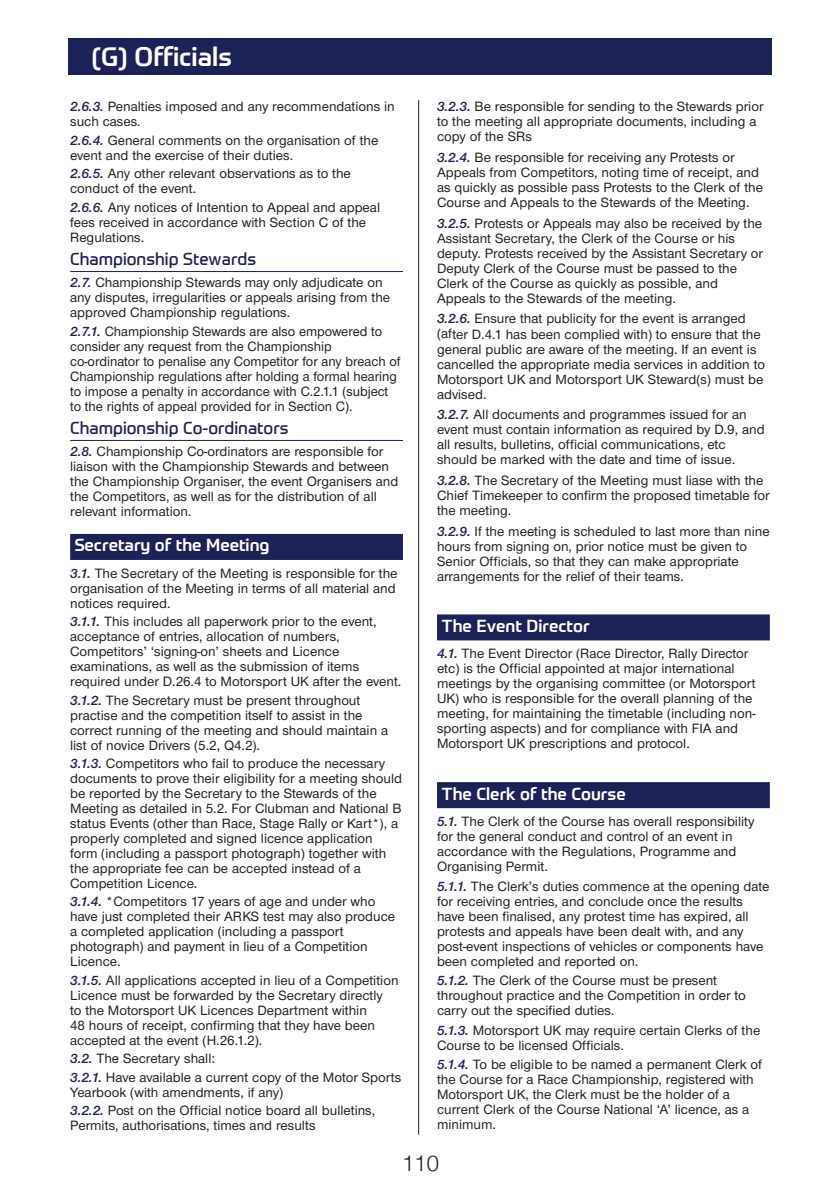
<style>
.page{position:relative;width:840px;height:1191px;background:#fff}
.page>*{position:absolute;margin:0;border:0;box-sizing:border-box;transform-origin:0 0}
.t1{font:500 26px "Prometo";color:#fff}
.t2{font:300 22px "Helvetica Neue";color:#231f20}
.t3{font:500 17px "Prometo";color:#fff}
.t4{font:17px "Prometo";color:#1d2256}
.t5{font:500 14px/15px "Nimbus Sans Novus T";color:#231f20}
.s1{font-weight:600;font-style:italic;color:#1d2256}
</style>
<div class="page">
<hr style="left:418px;top:100px;width:1px;height:1035px;background:#231f20">
<div style="left:68px;top:38px;width:703px;height:37px;background:#1d2256"></div>
<hr style="left:70px;top:271px;width:333px;height:1px;background:#1d2256">
<hr style="left:70px;top:440px;width:333px;height:1px;background:#1d2256">
<div style="left:70px;top:534px;width:333px;height:26px;background:#1d2256"></div>
<div style="left:437px;top:614px;width:332px;height:26px;background:#1d2256"></div>
<div style="left:437px;top:782px;width:332px;height:26px;background:#1d2256"></div>
<p class="t1" style="left:91px;top:39px;width:142px">(G) Officials</p>
<p class="t5" style="left:70px;top:99px;width:326px"><span class="s1">2.6.3.</span> Penalties imposed and any recommendations in such cases.</p>
<p class="t5" style="left:70px;top:132px;width:309px"><span class="s1">2.6.4.</span> General comments on the organisation of the event and the exercise of their duties.</p>
<p class="t5" style="left:70px;top:166px;width:282px"><span class="s1">2.6.5.</span> Any other relevant observations as to the conduct of the event.</p>
<p class="t5" style="left:70px;top:199px;width:311px"><span class="s1">2.6.6.</span> Any notices of Intention to Appeal and appeal fees received in accordance with Section C of the<br>Regulations.</p>
<p class="t4" style="left:70px;top:248px;width:187px">Championship Stewards</p>
<p class="t5" style="left:70px;top:275px;width:321px"><span class="s1">2.7.</span> Championship Stewards may only adjudicate on any disputes, irregularities or appeals arising from the approved Championship regulations.</p>
<p class="t5" style="left:70px;top:323px;width:332px"><span class="s1">2.7.1.</span> Championship Stewards are also empowered to consider any request from the Championship co-ordinator to penalise any Competitor for any breach of Championship regulations after holding a formal hearing to impose a penalty in accordance with C.2.1.1 (subject to the rights of appeal provided for in Section C).</p>
<p class="t4" style="left:70px;top:416px;width:220px">Championship Co-ordinators</p>
<p class="t5" style="left:70px;top:444px;width:329px"><span class="s1">2.8.</span> Championship Co-ordinators are responsible for liaison with the Championship Stewards and between the Championship Organiser, the event Organisers and the Competitors, as well as for the distribution of all relevant information.</p>
<p class="t3" style="left:75px;top:534px;width:196px">Secretary of the Meeting</p>
<p class="t5" style="left:70px;top:565px;width:329px"><span class="s1">3.1.</span> The Secretary of the Meeting is responsible for the organisation of the Meeting in terms of all material and notices required.</p>
<p class="t5" style="left:70px;top:614px;width:332px"><span class="s1">3.1.1.</span> This includes all paperwork prior to the event, acceptance of entries, allocation of numbers, Competitors’ ‘signing-on’ sheets and Licence examinations, as well as the submission of items required under D.26.4 to Motorsport UK after the event.</p>
<p class="t5" style="left:70px;top:692px;width:319px"><span class="s1">3.1.2.</span> The Secretary must be present throughout practise and the competition itself to assist in the correct running of the meeting and should maintain a list of novice Drivers (5.2, Q4.2).</p>
<p class="t5" style="left:70px;top:755px;width:333px"><span class="s1">3.1.3.</span> Competitors who fail to produce the necessary documents to prove their eligibility for a meeting should be reported by the Secretary to the Stewards of the Meeting as detailed in 5.2. For Clubman and National B status Events (other than Race, Stage Rally or Kart*), a properly completed and signed licence application form (including a passport photograph) together with the appropriate fee can be accepted instead of a Competition Licence.</p>
<p class="t5" style="left:70px;top:894px;width:326px"><span class="s1">3.1.4.</span> *Competitors 17 years of age and under who have just completed their ARKS test may also produce a completed application (including a passport photograph) and payment in lieu of a Competition Licence.</p>
<p class="t5" style="left:70px;top:972px;width:330px"><span class="s1">3.1.5.</span> All applications accepted in lieu of a Competition Licence must be forwarded by the Secretary directly<br>to the Motorsport UK Licences Department within<br>48 hours of receipt, confirming that they have been accepted at the event (H.26.1.2).</p>
<p class="t5" style="left:70px;top:1049px;width:332px;line-height:18.4px"><span class="s1">3.2.</span> The Secretary shall:<br><span class="s1">3.2.1.</span> Have available a current copy of the Motor Sports</p>
<p class="t5" style="left:70px;top:1082px;width:306px;line-height:18.4px">Yearbook (with amendments, if any)<br><span class="s1">3.2.2.</span> Post on the Official notice board all bulletins,</p>
<p class="t5" style="left:70px;top:1117px;width:247px">Permits, authorisations, times and results</p>
<p class="t5" style="left:437px;top:99px;width:328px"><span class="s1">3.2.3.</span> Be responsible for sending to the Stewards prior to the meeting all appropriate documents, including a copy of the SRs</p>
<p class="t5" style="left:437px;top:150px;width:327px"><span class="s1">3.2.4.</span> Be responsible for receiving any Protests or Appeals from Competitors, noting time of receipt, and as quickly as possible pass Protests to the Clerk of the Course and Appeals to the Stewards of the Meeting.</p>
<p class="t5" style="left:437px;top:215px;width:327px"><span class="s1">3.2.5.</span> Protests or Appeals may also be received by the Assistant Secretary, the Clerk of the Course or his deputy. Protests received by the Assistant Secretary or Deputy Clerk of the Course must be passed to the Clerk of the Course as quickly as possible, and Appeals to the Stewards of the meeting.</p>
<p class="t5" style="left:437px;top:311px;width:329px"><span class="s1">3.2.6.</span> Ensure that publicity for the event is arranged (after D.4.1 has been complied with) to ensure that the general public are aware of the meeting. If an event is cancelled the appropriate media services in addition to Motorsport UK and Motorsport UK Steward(s) must be advised.</p>
<p class="t5" style="left:437px;top:407px;width:329px"><span class="s1">3.2.7.</span> All documents and programmes issued for an event must contain information as required by D.9, and all results, bulletins, official communications, etc should be marked with the date and time of issue.</p>
<p class="t5" style="left:437px;top:472px;width:334px"><span class="s1">3.2.8.</span> The Secretary of the Meeting must liase with the<br>Chief Timekeeper to confirm the proposed timetable for the meeting.</p>
<p class="t5" style="left:437px;top:523px;width:334px"><span class="s1">3.2.9.</span> If the meeting is scheduled to last more than nine hours from signing on, prior notice must be given to Senior Officials, so that they can make appropriate arrangements for the relief of their teams.</p>
<p class="t3" style="left:441px;top:614px;width:149px">The Event Director</p>
<p class="t5" style="left:437px;top:646px;width:320px"><span class="s1">4.1.</span> The Event Director (Race Director, Rally Director etc) is the Official appointed at major international meetings by the organising committee (or Motorsport UK) who is responsible for the overall planning of the meeting, for maintaining the timetable (including non&shy;sporting aspects) and for compliance with FIA and Motorsport UK prescriptions and protocol.</p>
<p class="t3" style="left:441px;top:782px;width:186px">The Clerk of the Course</p>
<p class="t5" style="left:437px;top:813px;width:319px"><span class="s1">5.1.</span> The Clerk of the Course has overall responsibility for the general conduct and control of an event in accordance with the Regulations, Programme and Organising Permit.</p>
<p class="t5" style="left:437px;top:878px;width:334px"><span class="s1">5.1.1.</span> The Clerk’s duties commence at the opening date for receiving entries, and conclude once the results have been finalised, any protest time has expired, all protests and appeals have been dealt with, and any post-event inspections of vehicles or components have been completed and reported on.</p>
<p class="t5" style="left:437px;top:972px;width:310px"><span class="s1">5.1.2.</span> The Clerk of the Course must be present throughout practice and the Competition in order to carry out the specified duties.</p>
<p class="t5" style="left:437px;top:1022px;width:325px"><span class="s1">5.1.3.</span> Motorsport UK may require certain Clerks of the<br>Course to be licensed Officials.</p>
<p class="t5" style="left:437px;top:1057px;width:326px"><span class="s1">5.1.4.</span> To be eligible to be named a permanent Clerk of the Course for a Race Championship, registered with Motorsport UK, the Clerk must be the holder of a current Clerk of the Course National ‘A’ licence, as a minimum.</p>
<p class="t2" style="left:402px;top:1149px;width:38px">110</p>
</div>
